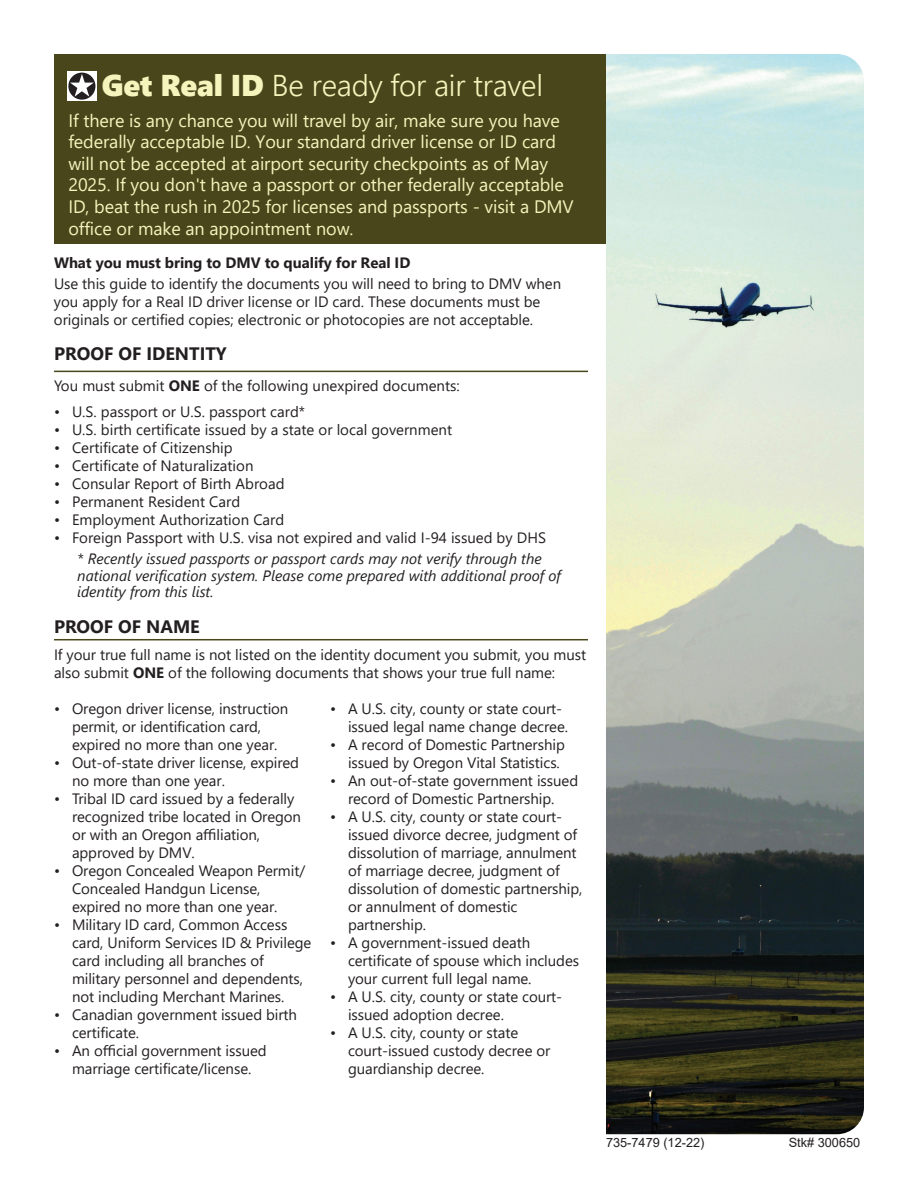
<style>
.page{position:relative;width:918px;height:1188px;background:#fff}
.page>*{position:absolute;margin:0;border:0;box-sizing:border-box;transform-origin:0 0}
.t1{font:300 30px "Segoe UI";letter-spacing:-.005em;color:#f5f4bc}
.t2{font:18px/21.6px "Segoe UI";letter-spacing:-.005em;color:#f5f4bc}
.t3{font:700 18px "Segoe UI";color:#231f20}
.t4{font:15px/18px "Segoe UI";letter-spacing:-.005em;color:#231f20}
.t5{font:italic 15px/16.5px "Segoe UI";color:#231f20}
.t6{font:12.75px "Arial";color:#231f20}
.s1{font-family:"Segoe UI Black";font-weight:400}
.s2{font-weight:700}
</style>
<div class="page">
<div style="left:54px;top:54px;width:552px;height:189px;background:#4a461b"></div>
<svg style="left:67px;top:71px;width:30px;height:30px"></svg>
<img style="left:606px;top:54px;width:258px;height:1080px">
<hr style="left:54px;top:371px;width:534px;height:1px;background:#4a461b">
<hr style="left:54px;top:639px;width:534px;height:1px;background:#4a461b">
<svg style="left:68px;top:73px;width:27px;height:27px"></svg>
<svg style="left:70px;top:74px;width:24px;height:23px"></svg>
<p class="t1" style="left:102px;top:57px;width:443px"><span class="s1">Get Real ID</span> Be ready for air travel</p>
<p class="t2" style="left:68px;top:108px;width:507px">If there is any chance you will travel by air, make sure you have federally acceptable ID. Your standard driver license or ID card will not be accepted at airport security checkpoints as of May 2025. If you don't have a passport or other federally acceptable ID, beat the rush in 2025 for licenses and passports - visit a DMV office or make an appointment now.</p>
<p class="t4" style="left:54px;top:251px;width:509px;line-height:21px"><span class="s2">What you must bring to DMV to qualify for Real ID<br></span>Use this guide to identify the documents you will need to bring to DMV when</p>
<p class="t4" style="left:54px;top:291px;width:488px">you apply for a Real ID driver license or ID card. These documents must be originals or certified copies; electronic or photocopies are not acceptable.</p>
<p class="t3" style="left:54px;top:337px;width:174px">PROOF OF IDENTITY</p>
<p class="t4" style="left:54px;top:375px;width:407px">You must submit <span class="s2">ONE</span> of the following unexpired documents:</p>
<p class="t4" style="left:54px;top:401px;width:253px">• U.S. passport or U.S. passport card*</p>
<p class="t4" style="left:54px;top:419px;width:400px">• U.S. birth certificate issued by a state or local government</p>
<p class="t4" style="left:54px;top:437px;width:180px">• Certificate of Citizenship</p>
<p class="t4" style="left:54px;top:455px;width:201px">• Certificate of Naturalization</p>
<p class="t4" style="left:54px;top:473px;width:232px">• Consular Report of Birth Abroad</p>
<p class="t4" style="left:54px;top:491px;width:188px">• Permanent Resident Card</p>
<p class="t4" style="left:54px;top:509px;width:232px">• Employment Authorization Card</p>
<p class="t4" style="left:54px;top:527px;width:493px">• Foreign Passport with U.S. visa not expired and valid I-94 issued by DHS</p>
<p class="t5" style="left:77px;top:548px;width:485px">* Recently issued passports or passport cards may not verify through the national verification system. Please come prepared with additional proof of identity from this list.</p>
<p class="t3" style="left:54px;top:610px;width:147px">PROOF OF NAME</p>
<p class="t4" style="left:54px;top:644px;width:534px">If your true full name is not listed on the identity document you submit, you must also submit <span class="s2">ONE</span> of the following documents that shows your true full name:</p>
<p class="t4" style="left:72px;top:698px;width:218px;text-indent:-18px">• Oregon driver license, instruction permit, or identification card, expired no more than one year.</p>
<p class="t4" style="left:72px;top:752px;width:229px;text-indent:-18px">• Out-of-state driver license, expired no more than one year.</p>
<p class="t4" style="left:72px;top:788px;width:231px;text-indent:-18px">• Tribal ID card issued by a federally recognized tribe located in Oregon or with an Oregon affiliation, approved by DMV.</p>
<p class="t4" style="left:72px;top:860px;width:235px;text-indent:-18px">• Oregon Concealed Weapon Permit/<br>Concealed Handgun License, expired no more than one year.</p>
<p class="t4" style="left:72px;top:914px;width:241px;text-indent:-18px">• Military ID card, Common Access card, Uniform Services ID &amp; Privilege card including all branches of military personnel and dependents, not including Merchant Marines.</p>
<p class="t4" style="left:72px;top:1004px;width:227px;text-indent:-18px">• Canadian government issued birth certificate.</p>
<p class="t4" style="left:54px;top:1040px;width:214px;text-align:center">• An official government issued marriage certificate/license.</p>
<p class="t4" style="left:348px;top:698px;width:222px;text-indent:-18px">• A U.S. city, county or state court&shy;issued legal name change decree.</p>
<p class="t4" style="left:348px;top:734px;width:218px;text-indent:-18px">• A record of Domestic Partnership issued by Oregon Vital Statistics.</p>
<p class="t4" style="left:330px;top:770px;width:250px;text-align:center">• An out-of-state government issued record of Domestic Partnership.</p>
<p class="t4" style="left:348px;top:806px;width:236px;text-indent:-18px">• A U.S. city, county or state court&shy;issued divorce decree, judgment of dissolution of marriage, annulment of marriage decree, judgment of dissolution of domestic partnership, or annulment of domestic partnership.</p>
<p class="t4" style="left:348px;top:932px;width:233px;text-indent:-18px">• A government-issued death certificate of spouse which includes your current full legal name.</p>
<p class="t4" style="left:348px;top:986px;width:216px;text-indent:-18px">• A U.S. city, county or state court&shy;issued adoption decree.</p>
<p class="t4" style="left:348px;top:1022px;width:204px;text-indent:-18px">• A U.S. city, county or state court-issued custody decree or guardianship decree.</p>
<p class="t6" style="left:606px;top:1134px;width:100px">735-7479 (12-22)</p>
<p class="t6" style="left:789px;top:1134px;width:73px">Stk# 300650</p>
</div>
